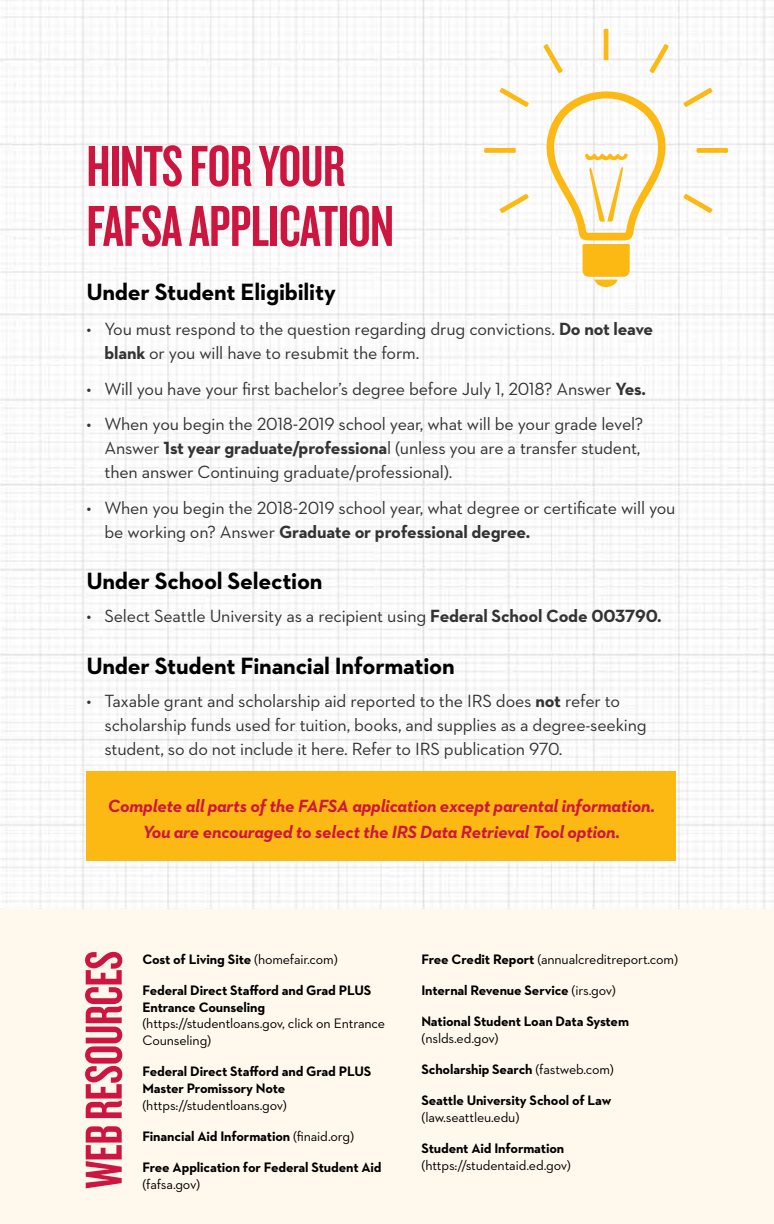
<style>
.page{position:relative;width:774px;height:1224px;background:#fff}
.page>*{position:absolute;margin:0;border:0;box-sizing:border-box;transform-origin:0 0}
.t1{font:60px/60px "Knockout 48 Featherweight";letter-spacing:-.01em;color:#cd163f}
.t2{font:54px "Knockout 48 Featherweight";letter-spacing:-.01em;color:#cd163f}
.t3{font:700 24px "Neutraface 2 Text";letter-spacing:-.01em;color:#000}
.t4{font:18px/24px "Neutraface 2 Text";letter-spacing:-.01em;color:#333334}
.t5{font:italic 700 18px/26px "Neutraface 2 Text";letter-spacing:-.01em;color:#cd163f;text-align:center}
.t6{font:700 14px/16.8px "Neutraface 2 Text";letter-spacing:-.01em;color:#000}
.t7{font:14px/16.8px "Neutraface 2 Text";letter-spacing:-.01em;color:#000}
.s1{font-weight:700}
.s2{font-weight:400}
</style>
<div class="page">
<img style="left:0;top:0;width:774px;height:909px">
<svg style="left:543px;top:44px;width:20px;height:30px"></svg>
<svg style="left:500px;top:87px;width:29px;height:21px"></svg>
<svg style="left:499px;top:194px;width:30px;height:19px"></svg>
<svg style="left:683px;top:87px;width:30px;height:20px"></svg>
<svg style="left:649px;top:44px;width:20px;height:30px"></svg>
<svg style="left:683px;top:194px;width:30px;height:20px"></svg>
<svg style="left:484px;top:148px;width:32px;height:5px"></svg>
<svg style="left:604px;top:28px;width:5px;height:32px"></svg>
<svg style="left:696px;top:148px;width:32px;height:5px"></svg>
<svg style="left:542px;top:90px;width:125px;height:198px"></svg>
<div style="left:86px;top:772px;width:590px;height:89px;background:#fdb913"></div>
<div style="left:0;top:909px;width:774px;height:315px;background:#fff8ed"></div>
<h1 class="t1" style="left:86px;top:134px;width:309px">HINTS FOR YOUR<br>FAFSA APPLICATION</h1>
<h3 class="t3" style="left:86px;top:276px;width:251px">Under Student Eligibility</h3>
<p class="t4" style="left:104px;top:317px;width:550px;text-indent:-18px">• You must respond to the question regarding drug convictions. <span class="s1">Do not leave blank</span> or you will have to resubmit the form.</p>
<p class="t4" style="left:86px;top:377px;width:561px">• Will you have your first bachelor’s degree before July 1, 2018? Answer <span class="s1">Yes.</span></p>
<p class="t4" style="left:104px;top:412px;width:540px;text-indent:-18px">• When you begin the 2018-2019 school year, what will be your grade level?<br>Answer <span class="s1">1st year graduate/professiona</span>l (unless you are a transfer student, then answer Continuing graduate/professional).</p>
<p class="t4" style="left:104px;top:496px;width:573px;text-indent:-18px">• When you begin the 2018-2019 school year, what degree or certificate will you be working on? Answer <span class="s1">Graduate or professional degree.</span></p>
<h3 class="t3" style="left:86px;top:566px;width:238px">Under School Selection</h3>
<p class="t4" style="left:86px;top:604px;width:577px">• Select Seattle University as a recipient using <span class="s1">Federal School Code 003790.</span></p>
<h3 class="t3" style="left:86px;top:650px;width:370px">Under Student Financial Information</h3>
<p class="t4" style="left:104px;top:688px;width:544px;text-indent:-18px">• Taxable grant and scholarship aid reported to the IRS does <span class="s1">not</span> refer to scholarship funds used for tuition, books, and supplies as a degree-seeking student, so do not include it here. Refer to IRS publication 970.</p>
<p class="t5" style="left:108px;top:792px;width:549px">Complete all parts of the FAFSA application except parental information.<br>You are encouraged to select the IRS Data Retrieval Tool option.</p>
<h2 class="t2" style="left:71px;top:1189px;width:239px;rotate:-90deg">WEB RESOURCES</h2>
<p class="t6" style="left:142px;top:950px;width:197px">Cost of Living Site <span class="s2">(homefair.com)</span></p>
<p class="t6" style="left:142px;top:982px;width:230px">Federal Direct Stafford and Grad PLUS<br>Entrance Counseling</p>
<p class="t7" style="left:142px;top:1015px;width:244px">(https://studentloans.gov, click on Entrance<br>Counseling)</p>
<p class="t6" style="left:142px;top:1063px;width:230px">Federal Direct Stafford and Grad PLUS<br>Master Promissory Note</p>
<p class="t7" style="left:142px;top:1097px;width:146px">(https://studentloans.gov)</p>
<p class="t6" style="left:142px;top:1128px;width:213px">Financial Aid Information <span class="s2">(finaid.org)</span></p>
<p class="t6" style="left:142px;top:1159px;width:241px">Free Application for Federal Student Aid</p>
<p class="t7" style="left:142px;top:1176px;width:59px">(fafsa.gov)</p>
<p class="t7" style="left:421px;top:950px;width:258px"><span class="s1">Free Credit Report</span> (annualcreditreport.com)</p>
<p class="t6" style="left:421px;top:982px;width:196px">Internal Revenue Service <span class="s2">(irs.gov)</span></p>
<p class="t6" style="left:421px;top:1013px;width:209px">National Student Loan Data System</p>
<p class="t7" style="left:421px;top:1030px;width:79px">(nslds.ed.gov)</p>
<p class="t6" style="left:421px;top:1061px;width:194px">Scholarship Search <span class="s2">(fastweb.com)</span></p>
<p class="t6" style="left:421px;top:1092px;width:191px">Seattle University School of Law</p>
<p class="t7" style="left:421px;top:1109px;width:99px">(law.seattleu.edu)</p>
<p class="t6" style="left:421px;top:1140px;width:144px">Student Aid Information</p>
<p class="t7" style="left:421px;top:1157px;width:151px">(https://studentaid.ed.gov)</p>
</div>
